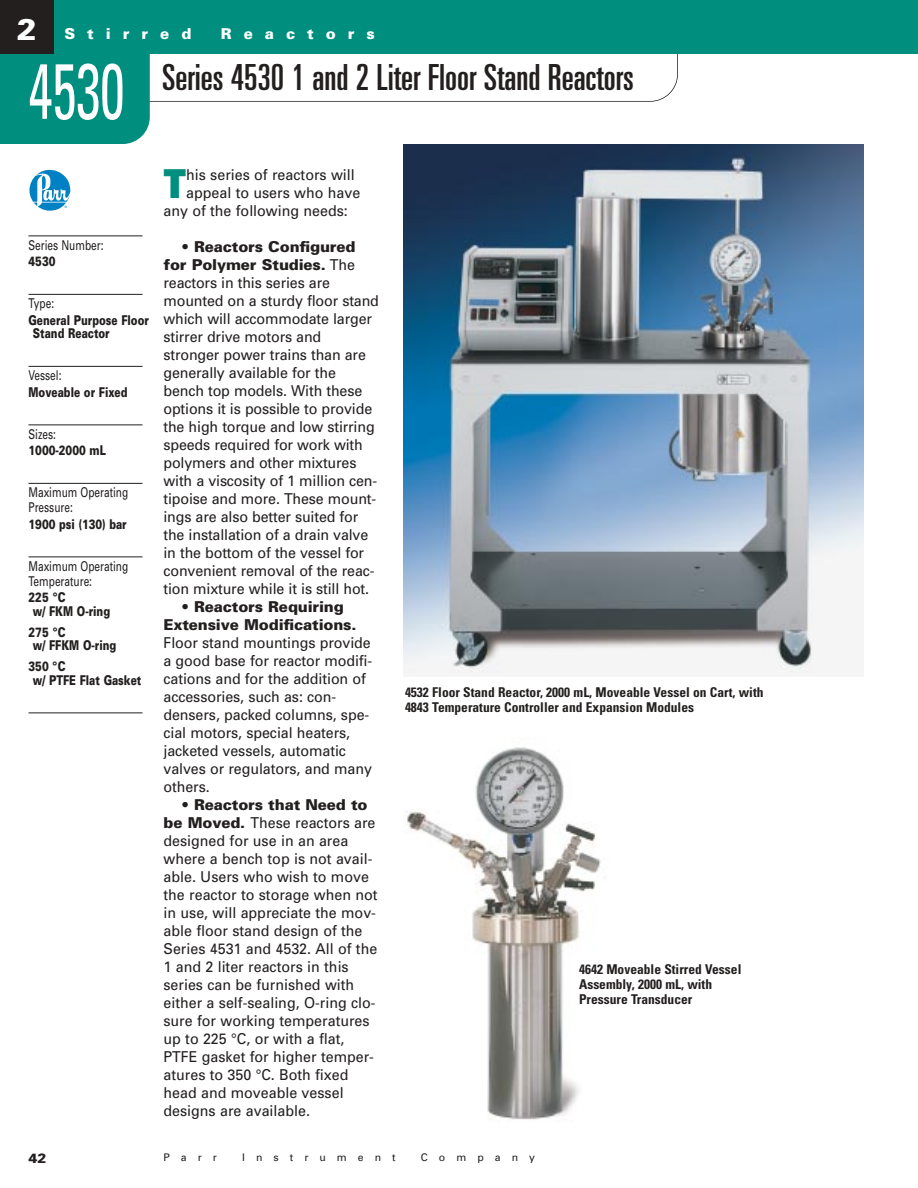
<style>
.page{position:relative;width:918px;height:1188px;background:#fff}
.page>*{position:absolute;margin:0;border:0;box-sizing:border-box;transform-origin:0 0}
.t1{font:900 expanded 39.9px "Univers";color:#008e7e;scale:.7 1}
.t2{font:ultra-condensed 36px "Univers";color:#231f1f}
.t3{font:900 30px "Univers";color:#fff}
.t4{font:15px/18px "Univers";letter-spacing:-.005em;color:#231f1f;scale:.95 1}
.t5{font:900 15px/18px "Univers";letter-spacing:-.01em;color:#231f1f;text-align:center}
.t6{font:900 15px "Univers";letter-spacing:.8em;color:#fff}
.t7{font:700 condensed 13.5px/15px "Univers";color:#231f1f}
.t8{font:900 13.5px/13.5px "Univers";color:#231f1f;scale:.75 1}
.t9{font:13.5px/15px "Univers";color:#231f1f;scale:.75 1}
.t10{font:900 13.5px "Univers";color:#231f1f}
.t11{font:10.5px "Univers";letter-spacing:1.05em;color:#231f1f}
.s1{font-stretch:condensed;font-size:78.45px;color:#fff}
.s2{font-weight:900}
</style>
<div class="page">
<img style="left:406px;top:747px;width:195px;height:373px">
<img style="left:404px;top:144px;width:460px;height:530px">
<div style="left:0;top:0;width:678px;height:102px;border:2px solid #231f1f;border-radius:28px"></div>
<div style="left:0;top:54px;width:150px;height:90px;background:#008e7e"></div>
<div style="left:0;top:0;width:918px;height:54px;background:#008e7e"></div>
<hr style="left:28px;top:236px;width:114px;height:1px;background:#231f1f">
<hr style="left:28px;top:294px;width:114px;height:1px;background:#231f1f">
<hr style="left:28px;top:366px;width:114px;height:1px;background:#231f1f">
<hr style="left:28px;top:424px;width:114px;height:1px;background:#231f1f">
<hr style="left:28px;top:483px;width:114px;height:1px;background:#231f1f">
<hr style="left:28px;top:556px;width:114px;height:1px;background:#231f1f">
<hr style="left:28px;top:712px;width:114px;height:1px;background:#231f1f">
<svg style="left:29px;top:169px;width:41px;height:42px"></svg>
<div style="left:0;top:0;width:54px;height:54px;background:#231f1f"></div>
<h3 class="t3" style="left:17px;top:18px;width:22px">2</h3>
<p class="t6" style="left:64px;top:28px;width:128px">Stirred</p>
<p class="t6" style="left:221px;top:28px;width:155px">Reactors</p>
<h2 class="t2" style="left:28px;top:64px;width:607px"><span class="s1">4530</span> Series 4530 1 and 2 Liter Floor Stand Reactors</h2>
<p class="t9" style="left:28px;top:239px;width:102px">Series Number:</p>
<p class="t8" style="left:28px;top:256px;width:38px">4530</p>
<p class="t9" style="left:28px;top:297px;width:36px">Type:</p>
<p class="t8" style="left:33px;top:314px;width:156px;text-indent:-4px">General Purpose Floor<br>Stand Reactor</p>
<p class="t9" style="left:28px;top:369px;width:46px">Vessel:</p>
<p class="t8" style="left:28px;top:386px;width:134px">Moveable or Fixed</p>
<p class="t9" style="left:28px;top:428px;width:38px">Sizes:</p>
<p class="t8" style="left:28px;top:445px;width:105px">1000-2000 mL</p>
<p class="t9" style="left:28px;top:486px;width:135px">Maximum Operating<br>Pressure:</p>
<p class="t8" style="left:28px;top:518px;width:133px">1900 psi (130) bar</p>
<p class="t9" style="left:28px;top:560px;width:135px">Maximum Operating<br>Temperature:</p>
<p class="t8" style="left:33px;top:592px;width:104px;text-indent:-4px">225 °C<br>w/ FKM O-ring</p>
<p class="t8" style="left:33px;top:626px;width:113px;text-indent:-4px">275 °C<br>w/ FFKM O-ring</p>
<p class="t8" style="left:33px;top:661px;width:146px;text-indent:-4px">350 °C<br>w/ PTFE Flat Gasket</p>
<h1 class="t1" style="left:164px;top:169px;width:34px">T</h1>
<p class="t4" style="left:186px;top:167px;width:179px">his series of reactors will</p>
<p class="t4" style="left:186px;top:185px;width:185px">appeal to users who have</p>
<p class="t4" style="left:164px;top:203px;width:196px">any of the following needs:</p>
<p class="t4" style="left:163px;top:239px;width:228px;text-indent:18px"><span class="s2">• Reactors Configured for Polymer Studies.</span> The reactors in this series are mounted on a sturdy floor stand which will accommodate larger stirrer drive motors and stronger power trains than are generally available for the bench top models. With these options it is possible to provide the high torque and low stirring speeds required for work with polymers and other mixtures with a viscosity of 1 million cen&shy;tipoise and more. These mount&shy;ings are also better suited for the installation of a drain valve in the bottom of the vessel for convenient removal of the reac&shy;tion mixture while it is still hot.</p>
<p class="t5" style="left:164px;top:599px;width:194px">• Reactors Requiring<br>Extensive Modifications.</p>
<p class="t4" style="left:164px;top:635px;width:221px">Floor stand mountings provide a good base for reactor modifi&shy;cations and for the addition of accessories, such as: con&shy;densers, packed columns, spe&shy;cial motors, special heaters, jacketed vessels, automatic valves or regulators, and many others.</p>
<p class="t4" style="left:163px;top:797px;width:227px;text-indent:18px"><span class="s2">• Reactors that Need to be Moved.</span> These reactors are designed for use in an area where a bench top is not avail&shy;able. Users who wish to move the reactor to storage when not in use, will appreciate the mov&shy;able floor stand design of the<br>Series 4531 and 4532. All of the<br>1 and 2 liter reactors in this series can be furnished with either a self-sealing, O-ring clo&shy;sure for working temperatures up to 225 °C, or with a flat,<br>PTFE gasket for higher temper&shy;atures to 350 °C. Both fixed head and moveable vessel designs are available.</p>
<p class="t7" style="left:405px;top:687px;width:360px">4532 Floor Stand Reactor, 2000 mL, Moveable Vessel on Cart, with<br>4843 Temperature Controller and Expansion Modules</p>
<p class="t7" style="left:579px;top:963px;width:164px">4642 Moveable Stirred Vessel<br>Assembly, 2000 mL, with<br>Pressure Transducer</p>
<p class="t10" style="left:28px;top:1153px;width:20px">42</p>
<p class="t11" style="left:164px;top:1153px;width:55px">Parr</p>
<p class="t11" style="left:242px;top:1153px;width:155px">Instrument</p>
<p class="t11" style="left:421px;top:1153px;width:115px">Company</p>
</div>
